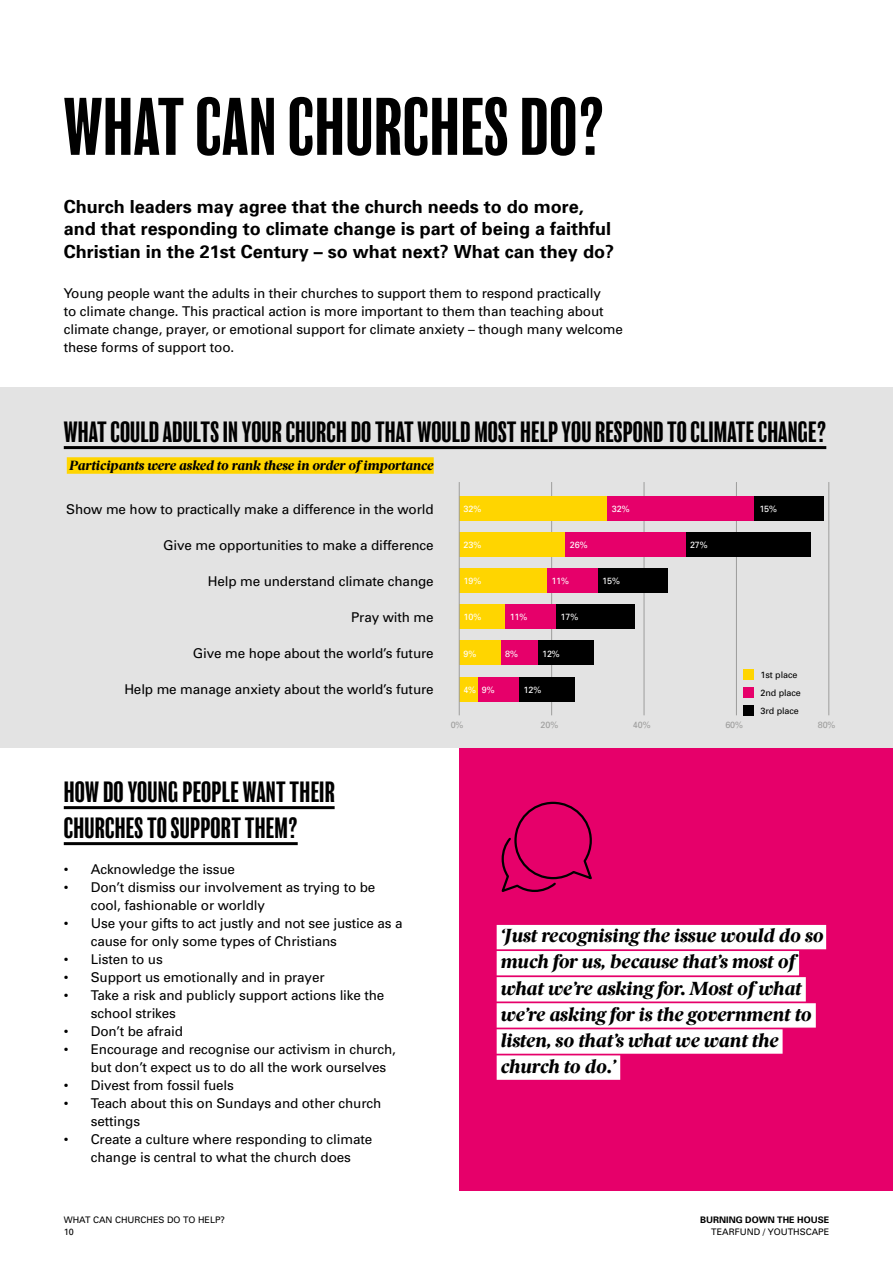
<style>
.page{position:relative;width:893px;height:1263px;background:#fff}
.page>*{position:absolute;margin:0;border:0;box-sizing:border-box;transform-origin:0 0}
.t1{font:condensed 75px "Balboa";letter-spacing:.01em;color:#000}
.t2{font:condensed 27px/36px "Balboa";letter-spacing:.005em;color:#000}
.t3{font:italic 800 19.2px/26.1px "Berlingske Serif";color:#000}
.t4{font:700 18px/22.5px "Univers";color:#000}
.t5{font:13.5px/18px "Univers";letter-spacing:-.01em;color:#000}
.t6{font:italic 800 13.5px "Berlingske Serif";letter-spacing:-.01em;color:#000}
.t7{font:9px/12px "Univers";color:#000}
.t8{font:9px "Univers";letter-spacing:-.01em;color:#fff}
.t9{font:700 9px "Univers";color:#000}
.t10{font:9px "Univers";letter-spacing:-.01em;color:#9d9d9c}
</style>
<div class="page">
<div style="left:0;top:388px;width:893px;height:360px;background:#e3e3e3"></div>
<hr style="left:551px;top:482px;width:1px;height:233px;background:#9d9d9c">
<hr style="left:644px;top:482px;width:1px;height:233px;background:#9d9d9c">
<hr style="left:736px;top:482px;width:1px;height:233px;background:#9d9d9c">
<hr style="left:828px;top:482px;width:1px;height:233px;background:#9d9d9c">
<div style="left:459px;top:748px;width:434px;height:443px;background:#e6006a"></div>
<hr style="left:64px;top:806px;width:271px;height:3px;background:#000">
<hr style="left:64px;top:842px;width:234px;height:3px;background:#000">
<div style="left:497px;top:925px;width:329px;height:24px;background:#fff"></div>
<div style="left:497px;top:951px;width:302px;height:24px;background:#fff"></div>
<div style="left:497px;top:977px;width:309px;height:24px;background:#fff"></div>
<div style="left:497px;top:1003px;width:319px;height:24px;background:#fff"></div>
<div style="left:497px;top:1029px;width:286px;height:25px;background:#fff"></div>
<div style="left:497px;top:1055px;width:123px;height:25px;background:#fff"></div>
<hr style="left:64px;top:446px;width:762px;height:3px;background:#000">
<div style="left:459px;top:496px;width:148px;height:24px;background:#ffd500"></div>
<div style="left:607px;top:496px;width:148px;height:24px;background:#e6006a"></div>
<div style="left:755px;top:496px;width:69px;height:24px;background:#000"></div>
<div style="left:459px;top:532px;width:107px;height:25px;background:#ffd500"></div>
<div style="left:566px;top:532px;width:120px;height:25px;background:#e6006a"></div>
<div style="left:686px;top:532px;width:125px;height:25px;background:#000"></div>
<div style="left:459px;top:568px;width:88px;height:25px;background:#ffd500"></div>
<div style="left:547px;top:568px;width:51px;height:25px;background:#e6006a"></div>
<div style="left:598px;top:568px;width:69px;height:25px;background:#000"></div>
<div style="left:459px;top:604px;width:46px;height:25px;background:#ffd500"></div>
<div style="left:505px;top:604px;width:51px;height:25px;background:#e6006a"></div>
<div style="left:556px;top:604px;width:79px;height:25px;background:#000"></div>
<div style="left:459px;top:641px;width:42px;height:24px;background:#ffd500"></div>
<div style="left:501px;top:641px;width:37px;height:24px;background:#e6006a"></div>
<div style="left:538px;top:641px;width:55px;height:24px;background:#000"></div>
<div style="left:459px;top:677px;width:19px;height:24px;background:#ffd500"></div>
<div style="left:478px;top:677px;width:41px;height:24px;background:#e6006a"></div>
<div style="left:519px;top:677px;width:56px;height:24px;background:#000"></div>
<hr style="left:459px;top:482px;width:1px;height:233px;background:#9d9d9c">
<div style="left:744px;top:669px;width:10px;height:10px;background:#ffd500"></div>
<div style="left:744px;top:687px;width:10px;height:10px;background:#e6006a"></div>
<div style="left:744px;top:705px;width:10px;height:10px;background:#000"></div>
<svg style="left:501px;top:801px;width:91px;height:91px"></svg>
<div style="left:67px;top:457px;width:367px;height:17px;background:#ffd500"></div>
<h1 class="t1" style="left:64px;top:88px;width:543px">WHAT CAN CHURCHES DO?</h1>
<h3 class="t4" style="left:64px;top:195px;width:552px">Church leaders may agree that the church needs to do more, and that responding to climate change is part of being a faithful<br>Christian in the 21st Century – so what next? What can they do?</h3>
<p class="t5" style="left:64px;top:284px;width:561px">Young people want the adults in their churches to support them to respond practically<br>to climate change. This practical action is more important to them than teaching about climate change, prayer, or emotional support for climate anxiety – though many welcome these forms of support too.</p>
<h2 class="t2" style="left:64px;top:415px;width:764px">WHAT COULD ADULTS IN YOUR CHURCH DO THAT WOULD MOST HELP YOU RESPOND TO CLIMATE CHANGE?</h2>
<p class="t6" style="left:70px;top:456px;width:366px">Participants were asked to rank these in order of importance</p>
<p class="t5" style="left:66px;top:500px;width:369px">Show me how to practically make a difference in the world</p>
<p class="t5" style="left:163px;top:536px;width:272px">Give me opportunities to make a difference</p>
<p class="t5" style="left:208px;top:572px;width:227px">Help me understand climate change</p>
<p class="t5" style="left:351px;top:608px;width:84px">Pray with me</p>
<p class="t5" style="left:193px;top:644px;width:242px">Give me hope about the world’s future</p>
<p class="t5" style="left:124px;top:680px;width:311px">Help me manage anxiety about the world’s future</p>
<p class="t8" style="left:463px;top:503px;width:19px">32%</p>
<p class="t8" style="left:463px;top:539px;width:19px">23%</p>
<p class="t8" style="left:463px;top:575px;width:19px">19%</p>
<p class="t8" style="left:463px;top:612px;width:19px">10%</p>
<p class="t8" style="left:463px;top:648px;width:14px">9%</p>
<p class="t8" style="left:463px;top:684px;width:14px">4%</p>
<p class="t8" style="left:482px;top:684px;width:14px">9%</p>
<p class="t8" style="left:570px;top:539px;width:19px">26%</p>
<p class="t8" style="left:510px;top:612px;width:19px">11%</p>
<p class="t8" style="left:505px;top:648px;width:14px">8%</p>
<p class="t8" style="left:551px;top:575px;width:19px">11%</p>
<p class="t8" style="left:561px;top:612px;width:19px">17%</p>
<p class="t8" style="left:542px;top:648px;width:19px">12%</p>
<p class="t8" style="left:524px;top:684px;width:19px">12%</p>
<p class="t8" style="left:612px;top:503px;width:19px">32%</p>
<p class="t8" style="left:602px;top:575px;width:19px">15%</p>
<p class="t8" style="left:690px;top:539px;width:19px">27%</p>
<p class="t8" style="left:759px;top:503px;width:19px">15%</p>
<p class="t7" style="left:761px;top:665px;width:42px;line-height:18.6px">1st place<br>2nd place</p>
<p class="t7" style="left:761px;top:704px;width:40px">3rd place</p>
<p class="t10" style="left:451px;top:719px;width:14px">0%</p>
<p class="t10" style="left:541px;top:719px;width:19px">20%</p>
<p class="t10" style="left:633px;top:719px;width:19px">40%</p>
<p class="t10" style="left:725px;top:719px;width:19px">60%</p>
<p class="t10" style="left:818px;top:719px;width:19px">80%</p>
<h2 class="t2" style="left:64px;top:775px;width:273px">HOW DO YOUNG PEOPLE WANT THEIR<br>CHURCHES TO SUPPORT THEM?</h2>
<p class="t5" style="left:64px;top:860px;width:173px">• Acknowledge the issue</p>
<p class="t5" style="left:91px;top:878px;width:286px;text-indent:-27px">• Don’t dismiss our involvement as trying to be cool, fashionable or worldly</p>
<p class="t5" style="left:91px;top:914px;width:313px;text-indent:-27px">• Use your gifts to act justly and not see justice as a cause for only some types of Christians</p>
<p class="t5" style="left:64px;top:950px;width:101px">• Listen to us</p>
<p class="t5" style="left:64px;top:968px;width:262px">• Support us emotionally and in prayer</p>
<p class="t5" style="left:91px;top:986px;width:295px;text-indent:-27px">• Take a risk and publicly support actions like the school strikes</p>
<p class="t5" style="left:64px;top:1022px;width:121px">• Don’t be afraid</p>
<p class="t5" style="left:91px;top:1040px;width:307px;text-indent:-27px">• Encourage and recognise our activism in church, but don’t expect us to do all the work ourselves</p>
<p class="t5" style="left:64px;top:1076px;width:172px">• Divest from fossil fuels</p>
<p class="t5" style="left:91px;top:1094px;width:292px;text-indent:-27px">• Teach about this on Sundays and other church settings</p>
<p class="t5" style="left:64px;top:1130px;width:310px;text-align:center">• Create a culture where responding to climate change is central to what the church does</p>
<h3 class="t3" style="left:501px;top:922px;width:325px">‘Just recognising the issue would do so much for us, because that’s most of what we’re asking for. Most of what we’re asking for is the government to listen, so that’s what we want the church to do.’</h3>
<p class="t7" style="left:64px;top:1214px;width:163px">WHAT CAN CHURCHES DO TO HELP?<br>10</p>
<p class="t9" style="left:700px;top:1214px;width:131px">BURNING DOWN THE HOUSE</p>
<p class="t7" style="left:711px;top:1226px;width:120px">TEARFUND / YOUTHSCAPE</p>
</div>
